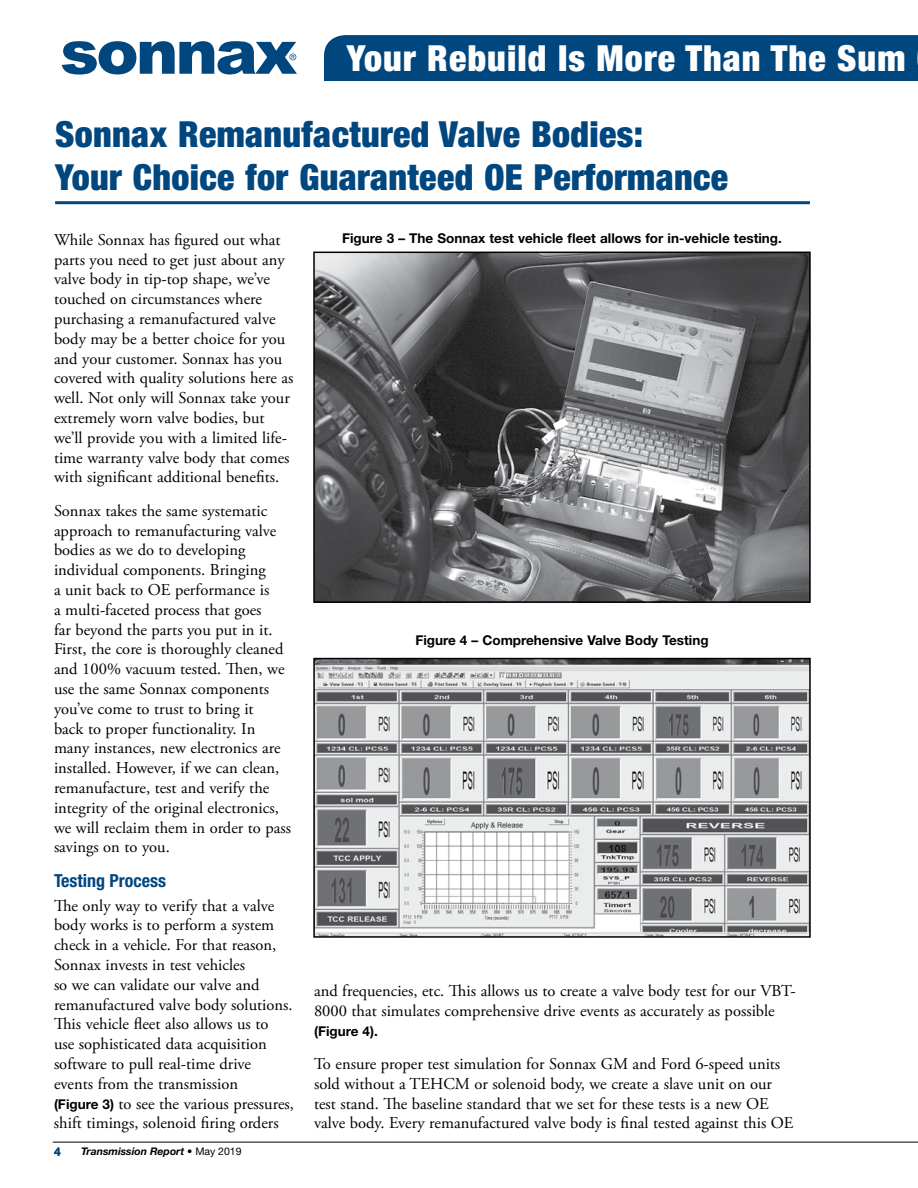
<style>
.page{position:relative;width:918px;height:1188px;background:#fff}
.page>*{position:absolute;margin:0;border:0;box-sizing:border-box;transform-origin:0 0}
.t1{font:900 condensed 36px/43.2px "Helvetica Neue LT Std";letter-spacing:.01em;color:#00467f}
.t2{font:900 condensed 36px "Helvetica Neue LT Std";letter-spacing:.03em;color:#fff}
.t3{font:700 condensed 18px "Helvetica Neue LT Std";color:#00467f}
.t4{font:16.5px/19.8px "Adobe Garamond Pro";color:#000}
.t5{font:700 13.5px "Helvetica Neue LT Std";color:#000}
.t6{font:700 12px "Helvetica Neue LT Std";color:#00467f}
.t7{font:italic 700 10.5px "Helvetica Neue LT Std";color:#000}
.s1{font-family:"Helvetica Neue LT Std";font-weight:700;font-size:13.5px}
.s2{font-weight:400;font-style:normal}
</style>
<div class="page">
<hr style="left:53px;top:1142px;width:865px;height:1px;background:#000">
<svg style="left:62px;top:41px;width:235px;height:34px"></svg>
<div style="left:324px;top:35px;width:594px;height:46px;background:#00467f"></div>
<hr style="left:55px;top:201px;width:755px;height:3px;background:#00467f">
<img style="left:316px;top:661px;width:492px;height:274px">
<div style="left:313px;top:658px;width:498px;height:280px;border:2px solid #000"></div>
<img style="left:316px;top:255px;width:492px;height:345px">
<div style="left:313px;top:252px;width:498px;height:351px;border:2px solid #000"></div>
<h1 class="t2" style="left:347px;top:36px;width:560px">Your Rebuild Is More Than The Sum</h1>
<h1 class="t1" style="left:55px;top:112px;width:674px">Sonnax Remanufactured Valve Bodies:<br>Your Choice for Guaranteed OE Performance</h1>
<p class="t4" style="left:54px;top:230px;width:241px">While Sonnax has figured out what parts you need to get just about any valve body in tip-top shape, we’ve touched on circumstances where purchasing a remanufactured valve body may be a better choice for you and your customer. Sonnax has you covered with quality solutions here as well. Not only will Sonnax take your extremely worn valve bodies, but we’ll provide you with a limited life&shy;time warranty valve body that comes with significant additional benefits.</p>
<p class="t4" style="left:54px;top:501px;width:239px">Sonnax takes the same systematic approach to remanufacturing valve bodies as we do to developing individual components. Bringing<br>a unit back to OE performance is<br>a multi-faceted process that goes<br>far beyond the parts you put in it.<br>First, the core is thoroughly cleaned and 100% vacuum tested. Then, we use the same Sonnax components you’ve come to trust to bring it<br>back to proper functionality. In many instances, new electronics are installed. However, if we can clean, remanufacture, test and verify the integrity of the original electronics, we will reclaim them in order to pass savings on to you.</p>
<p class="t3" style="left:54px;top:870px;width:114px">Testing Process</p>
<p class="t4" style="left:54px;top:896px;width:242px">The only way to verify that a valve body works is to perform a system check in a vehicle. For that reason, Sonnax invests in test vehicles<br>so we can validate our valve and remanufactured valve body solutions.<br>This vehicle fleet also allows us to<br>use sophisticated data acquisition software to pull real-time drive events from the transmission<br><span class="s1">(Figure 3)</span> to see the various pressures, shift timings, solenoid firing orders</p>
<p class="t6" style="left:54px;top:1144px;width:8px">4</p>
<p class="t7" style="left:81px;top:1145px;width:162px">Transmission Report <span class="s2">• May 2019</span></p>
<p class="t5" style="left:342px;top:229px;width:441px">Figure 3 – The Sonnax test vehicle fleet allows for in-vehicle testing.</p>
<p class="t5" style="left:415px;top:632px;width:295px">Figure 4 – Comprehensive Valve Body Testing</p>
<p class="t4" style="left:314px;top:981px;width:483px">and frequencies, etc. This allows us to create a valve body test for our VBT-<br>8000 that simulates comprehensive drive events as accurately as possible</p>
<p class="t5" style="left:314px;top:1022px;width:65px">(Figure 4).</p>
<p class="t4" style="left:314px;top:1054px;width:481px">To ensure proper test simulation for Sonnax GM and Ford 6-speed units sold without a TEHCM or solenoid body, we create a slave unit on our test stand. The baseline standard that we set for these tests is a new OE valve body. Every remanufactured valve body is final tested against this OE</p>
</div>
